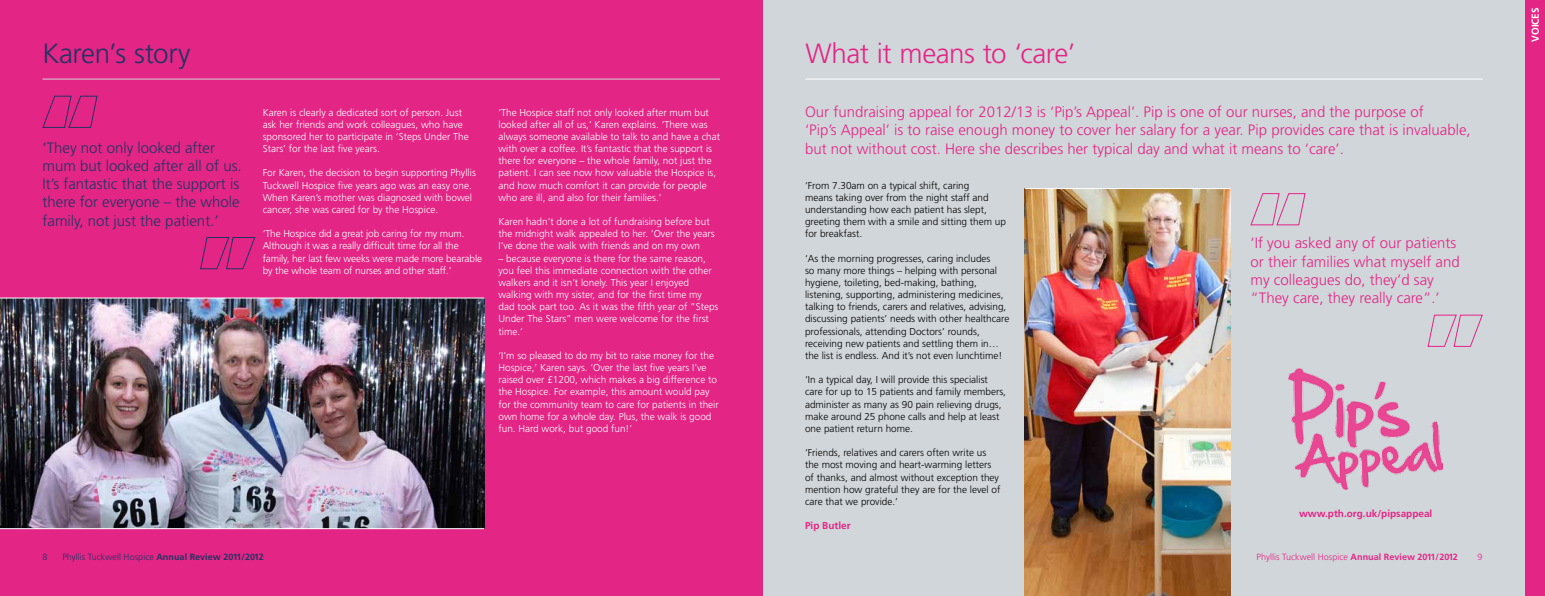
<style>
.page{position:relative;width:1545px;height:596px;background:#fff}
.page>*{position:absolute;margin:0;border:0;box-sizing:border-box;transform-origin:0 0}
.t1{font:300 27.8px "Frutiger";letter-spacing:-.02em;color:#e32586}
.t2{font:300 27.8px "Frutiger";letter-spacing:-.015em;color:#213462}
.t3{font:300 15px/18.2px "Frutiger";color:#e32586}
.t4{font:300 15px/18.2px "Frutiger";color:#213462}
.t5{font:300 10px/12.2px "Frutiger";color:#fff}
.t6{font:300 10px/12.2px "Frutiger";color:#000}
.t7{font:700 10px "Frutiger";color:#e32586}
.t8{font:700 10px "Frutiger";color:#fff}
.t9{font:300 9px "Frutiger";letter-spacing:.005em;color:#213462}
.t10{font:300 9px "Frutiger";letter-spacing:.005em;color:#e32586}
.s1{font-weight:700}
</style>
<div class="page">
<div style="left:1525px;top:0;width:20px;height:595px;background:#e32586"></div>
<div style="left:763px;top:0;width:762px;height:595px;background:#d1d6da"></div>
<div style="left:0;top:0;width:763px;height:595px;background:#e32586"></div>
<hr style="left:43px;top:78px;width:677px;height:1px;background:#d1d6da">
<hr style="left:805px;top:78px;width:678px;height:1px;background:#fff">
<img style="left:0;top:298px;width:484px;height:230px">
<hr style="left:0;top:528px;width:484px;height:1px;background:#fff">
<hr style="left:0;top:297px;width:484px;height:1px;background:#fff">
<img style="left:1025px;top:189px;width:205px;height:406px">
<hr style="left:1025px;top:188px;width:205px;height:1px;background:#fff">
<svg style="left:1250px;top:193px;width:56px;height:32px"></svg>
<svg style="left:42px;top:95px;width:56px;height:33px"></svg>
<svg style="left:1427px;top:314px;width:56px;height:33px"></svg>
<svg style="left:200px;top:237px;width:56px;height:32px"></svg>
<img style="left:1288px;top:368px;width:155px;height:121px">
<h1 class="t2" style="left:43px;top:38px;width:150px">Karen’s story</h1>
<h2 class="t4" style="left:43px;top:138px;width:201px">‘They not only looked after mum but looked after all of us.<br>It’s fantastic that the support is there for everyone – the whole family, not just the patient.’</h2>
<p class="t5" style="left:263px;top:106px;width:207px">Karen is clearly a dedicated sort of person. Just ask her friends and work colleagues, who have sponsored her to participate in ‘Steps Under The Stars’ for the last five years.</p>
<p class="t5" style="left:263px;top:167px;width:215px">For Karen, the decision to begin supporting Phyllis Tuckwell Hospice five years ago was an easy one.<br>When Karen’s mother was diagnosed with bowel cancer, she was cared for by the Hospice.</p>
<p class="t5" style="left:263px;top:228px;width:221px">‘The Hospice did a great job caring for my mum.<br>Although it was a really difficult time for all the family, her last few weeks were made more bearable by the whole team of nurses and other staff.’</p>
<p class="t5" style="left:498px;top:106px;width:223px">‘The Hospice staff not only looked after mum but looked after all of us,’ Karen explains. ‘There was always someone available to talk to and have a chat with over a coffee. It’s fantastic that the support is there for everyone – the whole family, not just the patient. I can see now how valuable the Hospice is, and how much comfort it can provide for people who are ill, and also for their families.’</p>
<p class="t5" style="left:498px;top:215px;width:218px">Karen hadn’t done a lot of fundraising before but the midnight walk appealed to her. ‘Over the years<br>I’ve done the walk with friends and on my own</p>
<p class="t5" style="left:498px;top:252px;width:222px">– because everyone is there for the same reason, you feel this immediate connection with the other walkers and it isn’t lonely. This year I enjoyed walking with my sister, and for the first time my dad took part too. As it was the fifth year of “Steps Under The Stars” men were welcome for the first time.’</p>
<p class="t5" style="left:498px;top:349px;width:222px">‘I’m so pleased to do my bit to raise money for the Hospice,’ Karen says. ‘Over the last five years I’ve raised over £1200, which makes a big difference to the Hospice. For example, this amount would pay for the community team to care for patients in their own home for a whole day. Plus, the walk is good fun. Hard work, but good fun!’</p>
<h1 class="t1" style="left:805px;top:38px;width:272px">What it means to ‘care’</h1>
<p class="t3" style="left:805px;top:103px;width:667px">Our fundraising appeal for 2012/13 is ‘Pip’s Appeal’. Pip is one of our nurses, and the purpose of<br>‘Pip’s Appeal’ is to raise enough money to cover her salary for a year. Pip provides care that is invaluable, but not without cost. Here she describes her typical day and what it means to ‘care’.</p>
<p class="t6" style="left:805px;top:179px;width:202px">‘From 7.30am on a typical shift, caring<br>means taking over from the night staff and understanding how each patient has slept, greeting them with a smile and sitting them up for breakfast.</p>
<p class="t6" style="left:805px;top:252px;width:206px">‘As the morning progresses, caring includes<br>so many more things – helping with personal hygiene, toileting, bed-making, bathing, listening, supporting, administering medicines, talking to friends, carers and relatives, advising, discussing patients’ needs with other healthcare professionals, attending Doctors’ rounds, receiving new patients and settling them in… the list is endless. And it’s not even lunchtime!</p>
<p class="t6" style="left:805px;top:373px;width:202px">‘In a typical day, I will provide this specialist care for up to 15 patients and family members, administer as many as 90 pain relieving drugs, make around 25 phone calls and help at least one patient return home.</p>
<p class="t6" style="left:805px;top:446px;width:197px">‘Friends, relatives and carers often write us the most moving and heart-warming letters of thanks, and almost without exception they mention how grateful they are for the level of care that we provide.’</p>
<p class="t7" style="left:805px;top:519px;width:47px">Pip Butler</p>
<h2 class="t3" style="left:1250px;top:234px;width:211px">‘If you asked any of our patients or their families what myself and my colleagues do, they’d say “They care, they really care”.’</h2>
<p class="t7" style="left:1299px;top:507px;width:135px">www.pth.org.uk/pipsappeal</p>
<p class="t9" style="left:43px;top:551px;width:7px">8</p>
<p class="t9" style="left:62px;top:551px;width:203px">Phyllis Tuckwell Hospice <span class="s1">Annual Review 2011/2012</span></p>
<p class="t10" style="left:1256px;top:551px;width:203px">Phyllis Tuckwell Hospice <span class="s1">Annual Review 2011/2012</span></p>
<p class="t10" style="left:1478px;top:551px;width:7px">9</p>
<p class="t8" style="left:1529px;top:42px;width:35px;rotate:-90deg">Voices</p>
</div>
